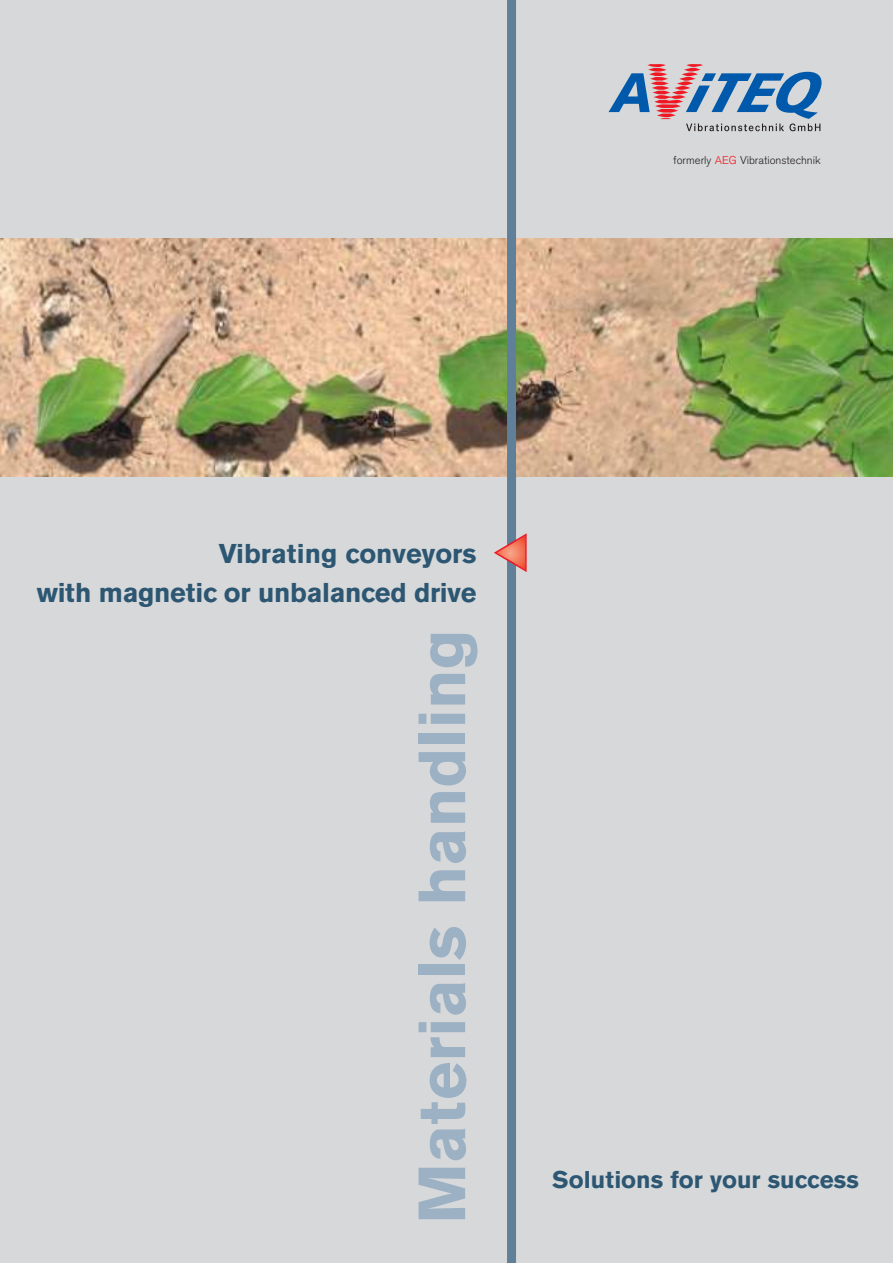
<style>
.page{position:relative;width:893px;height:1263px;background:#d6d8d9}
.page>*{position:absolute;margin:0;border:0;box-sizing:border-box;transform-origin:0 0}
.t1{font:700 66px "Standard Grotesk BSK";color:#9cb1c4}
.t2{font:700 27px/38.4px "Standard Grotesk BSK";letter-spacing:-.01em;color:#2c5672;text-align:right}
.t3{font:700 24px "Standard Grotesk BSK";color:#2c5672}
.t4{font:300 11.25px "Standard Grotesk BSK";color:#241f1f}
.s1{color:#ef1923}
</style>
<div class="page">
<svg style="left:608px;top:64px;width:214px;height:67px"></svg>
<img style="left:0;top:238px;width:893px;height:238px">
<div style="left:507px;top:0;width:9px;height:1263px;background:#60809a"></div>
<svg style="left:494px;top:533px;width:33px;height:39px"></svg>
<p class="t4" style="left:673px;top:154px;width:149px">formerly <span class="s1">AEG</span> Vibrationstechnik</p>
<p class="t2" style="left:37px;top:534px;width:441px">Vibrating conveyors<br>with magnetic or unbalanced drive</p>
<h1 class="t1" style="left:406px;top:1224px;width:596px;rotate:-90deg">Materials handling</h1>
<p class="t3" style="left:552px;top:1166px;width:308px">Solutions for your success</p>
</div>
